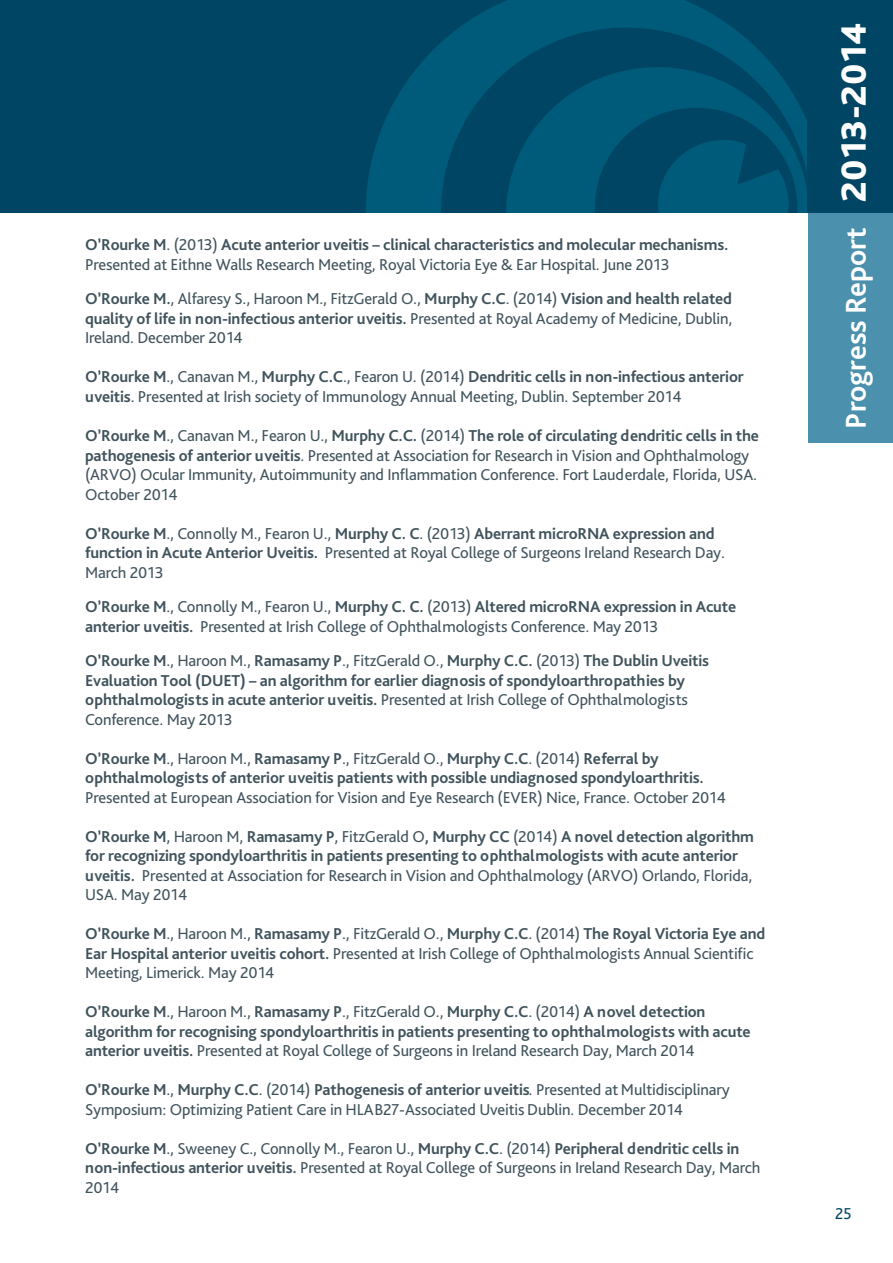
<style>
.page{position:relative;width:893px;height:1263px;background:#fff}
.page>*{position:absolute;margin:0;border:0;box-sizing:border-box;transform-origin:0 0}
.t1{font:700 30px "Bliss Pro";color:#fff}
.t2{font:16.5px/19.5px "Bliss Pro";letter-spacing:-.01em;color:#40535c}
.t3{font:700 16.5px/19.5px "Bliss Pro";letter-spacing:-.01em;color:#40535c}
.t4{font:16.5px "Bliss Pro";color:#004563}
.s1{font-weight:700}
.s2{font-weight:400}
.s3{font-style:italic}
.s4{font-weight:800;font-size:36.6px}
</style>
<div class="page">
<div style="left:0;top:0;width:893px;height:213px;background:#004563"></div>
<svg style="left:366px;top:0;width:408px;height:213px;fill:#005a79"></svg>
<svg style="left:506px;top:67px;width:301px;height:146px"></svg>
<div style="left:808px;top:213px;width:85px;height:230px;background:#4b90ac"></div>
<p class="t2" style="left:85px;top:235px;width:645px"><span class="s1">O’Rourke M</span>. (2013) <span class="s1">Acute anterior uveitis – clinical characteristics and molecular mechanisms.<br></span>Presented at Eithne Walls Research Meeting, Royal Victoria Eye &amp; Ear Hospital. June 2013</p>
<p class="t2" style="left:85px;top:289px;width:649px;text-align:justify"><span class="s1">O’Rourke M.</span>, Alfaresy S., Haroon M., FitzGerald O., <span class="s1">Murphy C.C</span>. (2014) <span class="s1">Vision and health related quality of life in non-infectious anterior uveitis.</span> Presented at Royal Academy of Medicine, Dublin, Ireland. December 2014</p>
<p class="t2" style="left:85px;top:367px;width:660px"><span class="s1">O’Rourke M</span>., Canavan M., <span class="s1">Murphy C.C</span>., Fearon U. (2014) <span class="s1">Dendritic cells in non-infectious anterior uveitis</span>. Presented at Irish society of Immunology Annual Meeting, Dublin. September 2014</p>
<p class="t2" style="left:85px;top:425px;width:675px"><span class="s1">O’Rourke M</span>., Canavan M., Fearon U., <span class="s1">Murphy C.C.</span> (2014) <span class="s1">The role of circulating dendritic cells in the pathogenesis of anterior uveitis</span>. Presented at Association for Research in Vision and Ophthalmology (ARVO) Ocular Immunity, Autoimmunity and Inflammation Conference. Fort Lauderdale, Florida, USA.<br>October 2014</p>
<p class="t2" style="left:85px;top:523px;width:641px"><span class="s1">O’Rourke M</span>., Connolly M., Fearon U., <span class="s1">Murphy C. C</span>. (2013) <span class="s1">Aberrant microRNA expression and function in Acute Anterior Uveitis.</span> Presented at Royal College of Surgeons Ireland Research Day.<br>March 2013</p>
<p class="t2" style="left:85px;top:596px;width:653px"><span class="s1">O’Rourke M</span>., Connolly M., Fearon U., <span class="s1">Murphy C. C.</span> (2013) <span class="s1">Altered microRNA expression in Acute anterior uveitis.</span> Presented at Irish College of Ophthalmologists Conference. May 2013</p>
<p class="t3" style="left:85px;top:650px;width:626px">O’Rourke M<span class="s2">., Haroon M.,</span> Ramasamy P<span class="s2">., FitzGerald O.,</span> Murphy C.C. <span class="s2">(2013)</span> The Dublin Uveitis Evaluation Tool (DU ET) – an algorithm for earlier diagnosis of spondyloarthropathies by ophthalmologists in acute anterior uveitis. <span class="s2">Presented at Irish College of Ophthalmologists Conference. May 2013</span></p>
<p class="t3" style="left:85px;top:748px;width:620px">O’Rourke M<span class="s2">., Haroon M.,</span> Ramasamy P<span class="s2">., FitzGerald O.,</span> Murphy C.C<span class="s2">. (2014)</span> Referral by ophthalmologists of anterior uveitis patients with possible undiagnosed spondyloarthritis.</p>
<p class="t2" style="left:85px;top:787px;width:642px">Presented at European Association for Vision and Eye Research (EVER) Nice, France. October 2014</p>
<p class="t3" style="left:85px;top:826px;width:670px">O’Rourke M<span class="s2">, Haroon M,</span> Ramasamy P<span class="s2">, FitzGerald O</span>, Murphy CC <span class="s2">(2014)</span> A novel detection algorithm for recognizing spondyloarthritis in patients presenting to ophthalmologists with acute anterior uveitis. <span class="s2">Presented at Association for Research in Vision and Ophthalmology (ARVO) Orlando, Florida, USA. May 2014</span></p>
<p class="t2" style="left:85px;top:923px;width:682px"><span class="s1">O’Rourke M</span>., Haroon M., <span class="s1">Ramasamy P</span>., FitzGerald O., <span class="s1">Murphy C.C</span>. (2014) <span class="s1">The Royal Victoria Eye and<br>Ear Hospital anterior uveitis cohort.</span> Presented at Irish College of Ophthalmologists Annual Scientific<br>Meeting, Limerick. May 2014</p>
<p class="t3" style="left:85px;top:1001px;width:667px">O’Rourke M<span class="s2">., Haroon M.,</span> Ramasamy P<span class="s2">., FitzGerald O.,</span> Murphy C.C<span class="s2">. (2014)</span> A novel detection algorithm for recognising spondyloarthritis in patients presenting to ophthalmologists with acute anterior uveitis. <span class="s2">Presented at Royal College of Surgeons in Ireland Research Day, March 2014</span></p>
<p class="t2" style="left:85px;top:1079px;width:646px"><span class="s1">O’Rourke M</span>., <span class="s1">Murphy C.C</span>. (2014) <span class="s1">Pathogenesis of anterior uveitis</span><span class="s3">.</span> Presented at Multidisciplinary<br>Symposium: Optimizing Patient Care in HLAB27-Associated Uveitis Dublin. December 2014</p>
<p class="t2" style="left:85px;top:1138px;width:677px"><span class="s1">O’Rourke M</span>., Sweeney C., Connolly M., Fearon U., <span class="s1">Murphy C.C</span>. (2014) <span class="s1">Peripheral dendritic cells in non-infectious anterior uveitis.</span> Presented at Royal College of Surgeons in Ireland Research Day, March<br>2014</p>
<h1 class="t1" style="left:837px;top:429px;width:408px;rotate:-90deg">Progress Report <span class="s4">2013-2014</span></h1>
<p class="t4" style="left:835px;top:1204px;width:18px">25</p>
</div>
